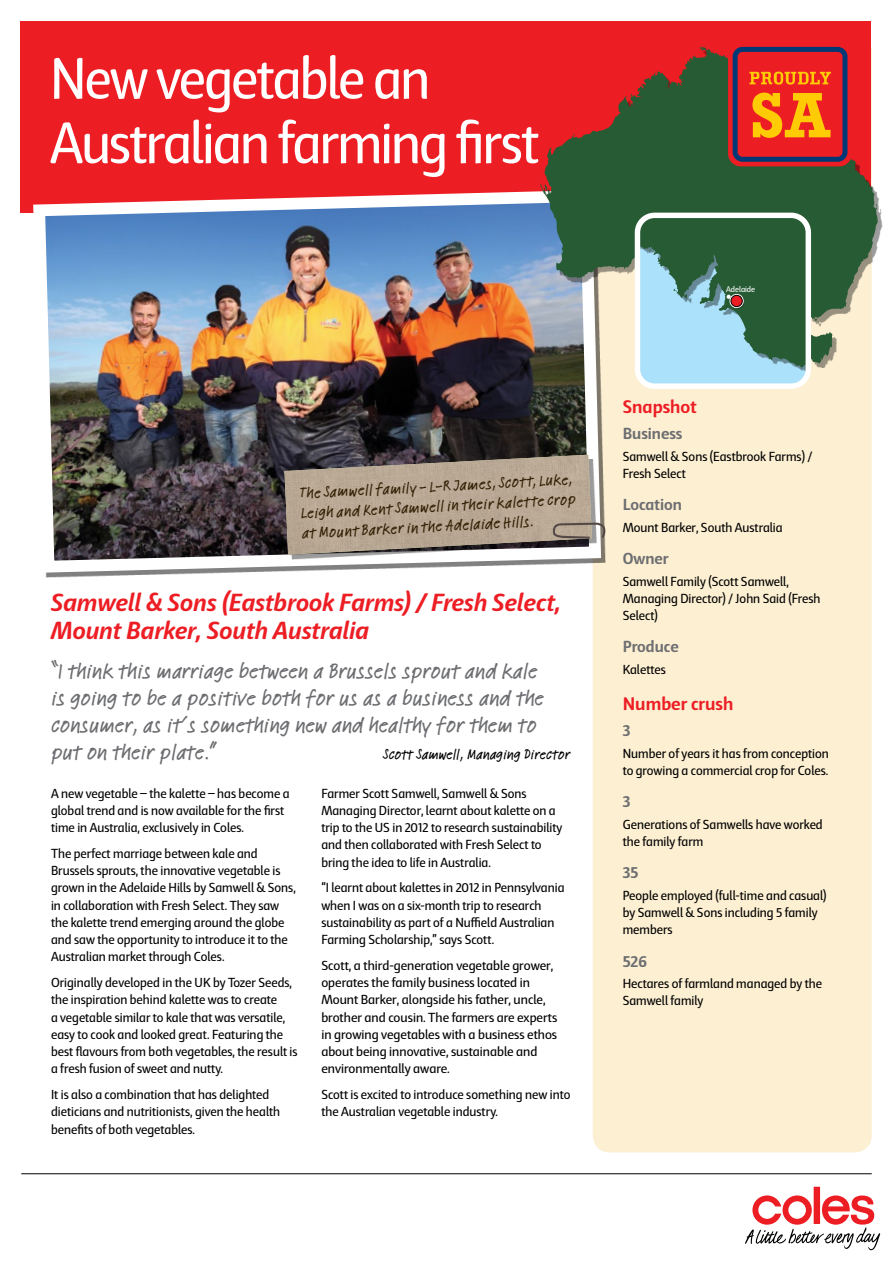
<style>
.page{position:relative;width:893px;height:1263px;background:#fff}
.page>*{position:absolute;margin:0;border:0;box-sizing:border-box;transform-origin:0 0}
.t1{font:60px/64.5px "Coles Haptic";letter-spacing:-.03em;color:#fff;scale:.96 1}
.t2{font:italic 700 25.5px/28px "Coles Haptic";color:#ed1d24}
.t3{font:500 22.5px/27px "Linotype Feltpen";color:#6d6e71}
.t4{font:700 18.75px "Coles Haptic";color:#ed1d24}
.t5{font:700 16.5px "Coles Haptic";color:#6d6e71}
.t6{font:500 16.2px/20.1px "Linotype Feltpen";color:#342105}
.t7{font:500 15px "Linotype Feltpen";color:#000}
.t8{font:13.5px/17.2px "Coles Haptic";color:#000}
.t9{font:8.4px "Coles Haptic";color:#fff}
</style>
<div class="page">
<div style="left:593px;top:368px;width:279px;height:784px;background:#fcefd2"></div>
<hr style="left:21px;top:1173px;width:851px;height:1px;background:#000">
<div style="left:814px;top:1187px;width:6px;height:37px;background:#ed1d24"></div>
<svg style="left:745px;top:1195px;width:135px;height:55px"></svg>
<div style="left:20px;top:21px;width:851px;height:192px;background:#ed1d24"></div>
<img style="left:33px;top:191px;width:574px;height:388px">
<div style="left:288px;top:459px;width:308px;height:100px;background:#000;opacity:.4"></div>
<svg style="left:284px;top:455px;width:326px;height:100px;background:#ab9d8e"></svg>
<div style="left:544px;top:48px;width:338px;height:320px;background:#000;opacity:.4"></div>
<svg style="left:540px;top:46px;width:338px;height:275px;fill:#265b34"></svg>
<div style="left:637px;top:215px;width:171px;height:171px;background:#abe1fa"></div>
<div style="left:635px;top:213px;width:176px;height:176px;border:5px solid #fff;border-radius:17px"></div>
<div style="left:729px;top:43px;width:122px;height:123px;background:#ed1d24;border-radius:12px"></div>
<div style="left:728px;top:42px;width:124px;height:124px;border:1px solid #ed1d24;border-radius:12px"></div>
<div style="left:733px;top:47px;width:114px;height:115px;border:5px solid #003976;border-radius:7px"></div>
<svg style="left:752px;top:93px;width:78px;height:45px"></svg>
<svg style="left:749px;top:72px;width:82px;height:13px"></svg>
<svg style="left:637px;top:215px;width:196px;height:158px"></svg>
<div style="left:729px;top:294px;width:15px;height:14px;border:3px solid #fff;border-radius:50%"></div>
<div style="left:731px;top:295px;width:11px;height:12px;background:#ed1d24;border-radius:50%"></div>
<div style="left:730px;top:295px;width:13px;height:12px;border:1px solid #000;border-radius:50%"></div>
<h1 class="t1" style="left:50px;top:46px;width:511px">New vegetable an<br>Australian farming first</h1>
<p class="t6" style="left:299px;top:483px;width:277px;rotate:-3deg">The Samwell family - L-R James, Scott, Luke,<br>Leigh and Kent Samwell in their kalette crop at Mount Barker in the Adelaide Hills.</p>
<h2 class="t2" style="left:51px;top:588px;width:512px">Samwell &amp; Sons (Eastbrook Farms) / Fresh Select,<br>Mount Barker, South Australia</h2>
<h3 class="t3" style="left:51px;top:656px;width:494px">“I think this marriage between a Brussels sprout and kale is going to be a positive both for us as a business and the consumer, as it’s something new and healthy for them to put on their plate.”</h3>
<p class="t7" style="left:383px;top:744px;width:188px">Scott Samwell, Managing Director</p>
<p class="t8" style="left:51px;top:784px;width:240px">A new vegetable – the kalette – has become a global trend and is now available for the first time in Australia, exclusively in Coles.</p>
<p class="t8" style="left:51px;top:845px;width:246px">The perfect marriage between kale and Brussels sprouts, the innovative vegetable is grown in the Adelaide Hills by Samwell &amp; Sons, in collaboration with Fresh Select. They saw the kalette trend emerging around the globe and saw the opportunity to introduce it to the Australian market through Coles.</p>
<p class="t8" style="left:51px;top:974px;width:248px">Originally developed in the UK by Tozer Seeds, the inspiration behind kalette was to create<br>a vegetable similar to kale that was versatile, easy to cook and looked great. Featuring the best flavours from both vegetables, the result is a fresh fusion of sweet and nutty.</p>
<p class="t8" style="left:51px;top:1086px;width:231px">It is also a combination that has delighted dieticians and nutritionists, given the health benefits of both vegetables.</p>
<p class="t8" style="left:321px;top:784px;width:243px">Farmer Scott Samwell, Samwell &amp; Sons Managing Director, learnt about kalette on a trip to the US in 2012 to research sustainability and then collaborated with Fresh Select to bring the idea to life in Australia.</p>
<p class="t8" style="left:321px;top:879px;width:245px">“I learnt about kalettes in 2012 in Pennsylvania when I was on a six-month trip to research sustainability as part of a Nuffield Australian Farming Scholarship,” says Scott.</p>
<p class="t8" style="left:321px;top:957px;width:238px">Scott, a third-generation vegetable grower, operates the family business located in Mount Barker, alongside his father, uncle, brother and cousin. The farmers are experts in growing vegetables with a business ethos about being innovative, sustainable and environmentally aware.</p>
<p class="t8" style="left:321px;top:1086px;width:251px">Scott is excited to introduce something new into the Australian vegetable industry.</p>
<p class="t9" style="left:726px;top:284px;width:31px">Adelaide</p>
<h3 class="t4" style="left:623px;top:396px;width:75px">Snapshot</h3>
<p class="t5" style="left:623px;top:424px;width:61px">Business</p>
<p class="t8" style="left:623px;top:448px;width:191px">Samwell &amp; Sons (Eastbrook Farms) /<br>Fresh Select</p>
<p class="t5" style="left:623px;top:495px;width:61px">Location</p>
<p class="t8" style="left:623px;top:519px;width:161px">Mount Barker, South Australia</p>
<p class="t5" style="left:623px;top:548px;width:47px">Owner</p>
<p class="t8" style="left:623px;top:572px;width:199px">Samwell Family (Scott Samwell,<br>Managing Director) / John Said (Fresh<br>Select)</p>
<p class="t5" style="left:623px;top:637px;width:58px">Produce</p>
<p class="t8" style="left:623px;top:661px;width:45px">Kalettes</p>
<h3 class="t4" style="left:623px;top:693px;width:112px">Number crush</h3>
<p class="t5" style="left:623px;top:721px;width:9px">3</p>
<p class="t8" style="left:623px;top:745px;width:208px">Number of years it has from conception to growing a commercial crop for Coles.</p>
<p class="t5" style="left:623px;top:792px;width:9px">3</p>
<p class="t8" style="left:623px;top:816px;width:202px">Generations of Samwells have worked the family farm</p>
<p class="t5" style="left:623px;top:863px;width:17px">35</p>
<p class="t8" style="left:623px;top:887px;width:205px">People employed (full-time and casual) by Samwell &amp; Sons including 5 family members</p>
<p class="t5" style="left:623px;top:951px;width:26px">526</p>
<p class="t8" style="left:623px;top:975px;width:201px">Hectares of farmland managed by the<br>Samwell family</p>
</div>
